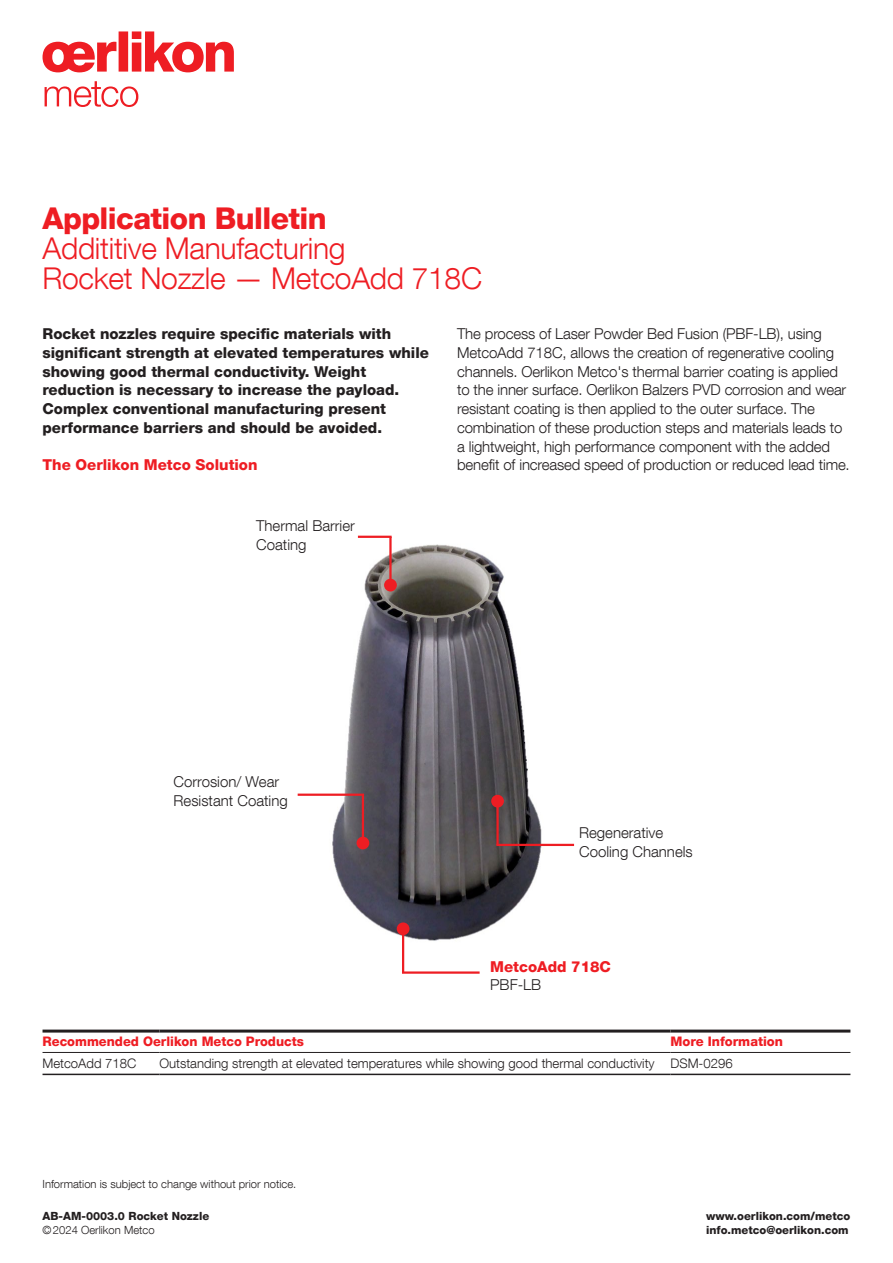
<style>
.page{position:relative;width:893px;height:1263px;background:#fff}
.page>*{position:absolute;margin:0;border:0;box-sizing:border-box;transform-origin:0 0}
.t1{font:300 30px/30px "Helvetica Neue LT Com";letter-spacing:-.01em;color:#ee1d23}
.t2{font:800 30px "Helvetica Neue LT Com";letter-spacing:-.02em;color:#ee1d23}
.t3{font:300 15px/18.8px "Helvetica Neue LT Com";letter-spacing:-.01em;color:#231f20}
.t4{font:800 15px/18.8px "Helvetica Neue LT Com";color:#231f20}
.t5{font:800 15px "Helvetica Neue LT Com";color:#ee1d23}
.t6{font:300 13.2px "Helvetica Neue LT Com";color:#231f20}
.t7{font:800 13.2px "Helvetica Neue LT Com";color:#ee1d23}
.t8{font:800 11.25px/14.1px "Helvetica Neue LT Com";color:#231f20}
.t9{font:300 11.25px "Helvetica Neue LT Com";color:#231f20}
</style>
<div class="page">
<svg style="left:43px;top:31px;width:191px;height:41px"></svg>
<svg style="left:45px;top:81px;width:93px;height:26px"></svg>
<img style="left:297px;top:535px;width:278px;height:436px">
<div style="left:384px;top:579px;width:13px;height:12px;background:#ee1d23;border-radius:50%"></div>
<hr style="left:389px;top:537px;width:3px;height:44px;background:#ee1d23">
<hr style="left:358px;top:536px;width:34px;height:2px;background:#ee1d23">
<div style="left:357px;top:837px;width:12px;height:12px;background:#ee1d23;border-radius:50%"></div>
<hr style="left:362px;top:795px;width:2px;height:43px;background:#ee1d23">
<div style="left:491px;top:795px;width:13px;height:12px;background:#ee1d23;border-radius:50%"></div>
<hr style="left:496px;top:804px;width:3px;height:41px;background:#ee1d23">
<hr style="left:496px;top:844px;width:78px;height:2px;background:#ee1d23">
<hr style="left:298px;top:793px;width:66px;height:3px;background:#ee1d23">
<div style="left:397px;top:922px;width:12px;height:13px;background:#ee1d23;border-radius:50%"></div>
<hr style="left:402px;top:932px;width:2px;height:41px;background:#ee1d23">
<hr style="left:402px;top:971px;width:78px;height:3px;background:#ee1d23">
<hr style="left:43px;top:1029px;width:116px;height:3px;background:#231f20">
<hr style="left:159px;top:1029px;width:511px;height:3px;background:#231f20">
<hr style="left:670px;top:1029px;width:180px;height:3px;background:#231f20">
<hr style="left:43px;top:1052px;width:116px;height:1px;background:#231f20">
<hr style="left:159px;top:1052px;width:511px;height:1px;background:#231f20">
<hr style="left:670px;top:1052px;width:180px;height:1px;background:#231f20">
<hr style="left:43px;top:1074px;width:116px;height:1px;background:#231f20">
<hr style="left:159px;top:1074px;width:511px;height:1px;background:#231f20">
<hr style="left:670px;top:1074px;width:180px;height:1px;background:#231f20">
<h1 class="t2" style="left:43px;top:201px;width:286px">Application Bulletin</h1>
<h1 class="t1" style="left:43px;top:233px;width:441px">Addititive Manufacturing<br>Rocket Nozzle — MetcoAdd 718C</h1>
<p class="t4" style="left:43px;top:324px;width:388px">Rocket nozzles require specific materials with significant strength at elevated temperatures while showing good thermal conductivity. Weight reduction is necessary to increase the payload.<br>Complex conventional manufacturing present performance barriers and should be avoided.</p>
<p class="t5" style="left:43px;top:456px;width:217px">The Oerlikon Metco Solution</p>
<p class="t3" style="left:256px;top:516px;width:100px">Thermal Barrier<br>Coating</p>
<p class="t3" style="left:457px;top:324px;width:394px">The process of Laser Powder Bed Fusion (PBF-LB), using MetcoAdd 718C, allows the creation of regenerative cooling channels. Oerlikon Metco's thermal barrier coating is applied to the inner surface. Oerlikon Balzers PVD corrosion and wear resistant coating is then applied to the outer surface. The combination of these production steps and materials leads to a lightweight, high performance component with the added benefit of increased speed of production or reduced lead time.</p>
<p class="t3" style="left:174px;top:772px;width:116px">Corrosion/ Wear<br>Resistant Coating</p>
<p class="t3" style="left:579px;top:823px;width:115px">Regenerative<br>Cooling Channels</p>
<p class="t5" style="left:490px;top:957px;width:122px">MetcoAdd 718C</p>
<p class="t3" style="left:490px;top:975px;width:53px">PBF-LB</p>
<p class="t7" style="left:43px;top:1034px;width:263px">Recommended Oerlikon Metco Products</p>
<p class="t7" style="left:670px;top:1034px;width:114px">More Information</p>
<p class="t6" style="left:43px;top:1055px;width:95px">MetcoAdd 718C</p>
<p class="t6" style="left:159px;top:1055px;width:575px">Outstanding strength at elevated temperatures while showing good thermal conductivity DSM-0296</p>
<p class="t9" style="left:43px;top:1177px;width:255px">Information is subject to change without prior notice.</p>
<p class="t8" style="left:706px;top:1208px;width:146px">www.oerlikon.com/metco info.metco@oerlikon.com</p>
<p class="t8" style="left:43px;top:1208px;width:168px">AB-AM-0003.0 Rocket Nozzle</p>
<p class="t9" style="left:43px;top:1223px;width:114px">©2024 Oerlikon Metco</p>
<p class="t8" style="left:843px;top:1222px;width:9px">1</p>
</div>
